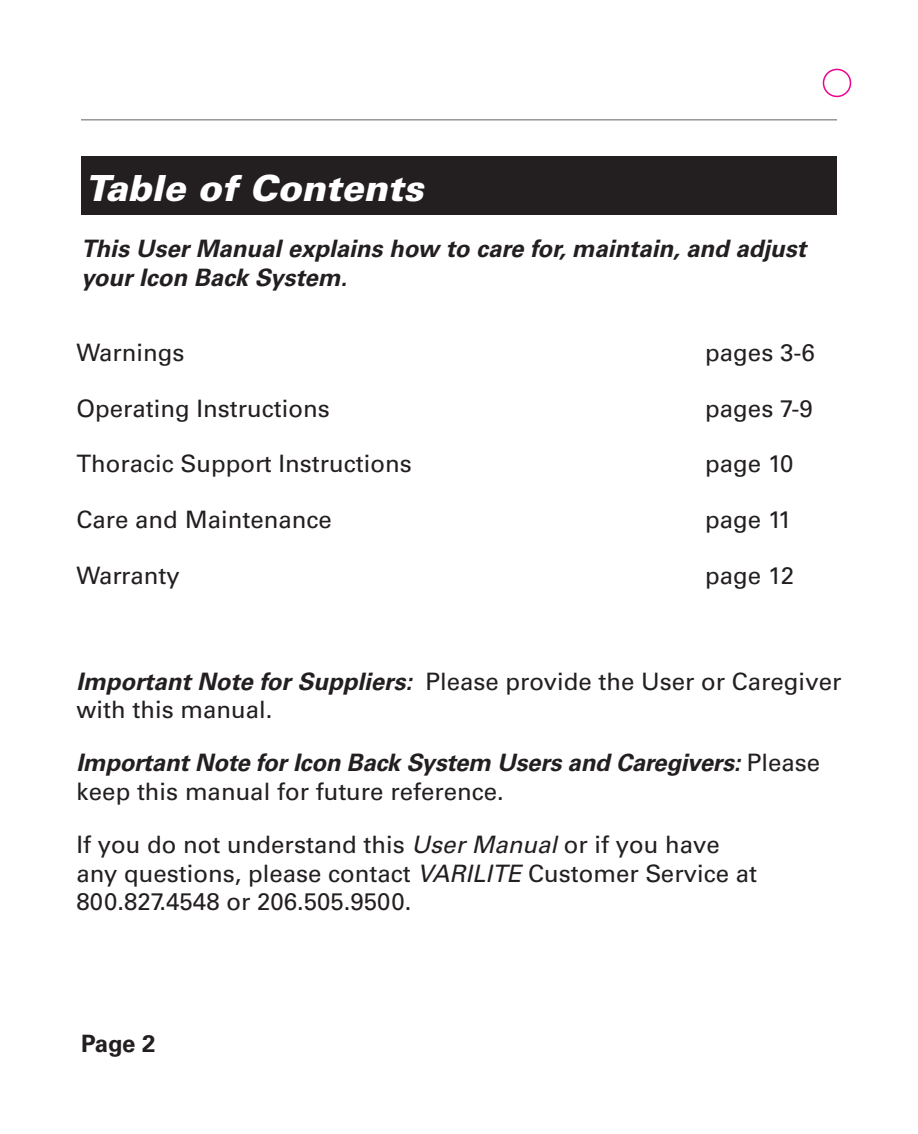
<style>
.page{position:relative;width:918px;height:1134px;background:#fff}
.page>*{position:absolute;margin:0;border:0;box-sizing:border-box;transform-origin:0 0}
.t1{font:italic 900 36px "Univers LT Std";color:#fff}
.t2{font:24px/28.8px "Univers LT Std";color:#231f20}
.t3{font:italic 700 24px/28.8px "Univers LT Std";letter-spacing:-.01em;color:#231f20}
.t4{font:700 24px "Univers LT Std";color:#231f20}
.s1{font-weight:700;font-style:italic}
.s2{font-weight:400;font-style:normal}
.s3{font-style:italic}
</style>
<div class="page">
<hr style="left:81px;top:119px;width:756px;height:2px;background:#939598">
<div style="left:81px;top:157px;width:756px;height:58px;background:#231f20"></div>
<div style="left:823px;top:69px;width:28px;height:28px;border:2px solid #ed028c;border-radius:50%"></div>
<p class="t1" style="left:86px;top:166px;width:339px">Table of Contents</p>
<p class="t3" style="left:81px;top:234px;width:727px">This User Manual explains how to care for, maintain, and adjust your Icon Back System.</p>
<p class="t2" style="left:76px;top:338px;width:110px">Warnings</p>
<p class="t2" style="left:705px;top:338px;width:111px">pages 3-6</p>
<p class="t2" style="left:76px;top:394px;width:255px">Operating Instructions</p>
<p class="t2" style="left:705px;top:394px;width:109px">pages 7-9</p>
<p class="t2" style="left:76px;top:450px;width:337px">Thoracic Support Instructions</p>
<p class="t2" style="left:705px;top:450px;width:90px">page 10</p>
<p class="t2" style="left:76px;top:506px;width:257px">Care and Maintenance</p>
<p class="t2" style="left:705px;top:506px;width:88px">page 11</p>
<p class="t2" style="left:76px;top:561px;width:105px">Warranty</p>
<p class="t2" style="left:705px;top:561px;width:91px">page 12</p>
<p class="t2" style="left:76px;top:667px;width:767px"><span class="s1">Important Note for Suppliers:</span> Please provide the User or Caregiver with this manual.</p>
<p class="t3" style="left:76px;top:749px;width:745px">Important Note for Icon Back System Users and Caregivers: <span class="s2">Please keep this manual for future reference.</span></p>
<p class="t2" style="left:76px;top:830px;width:682px">If you do not understand this <span class="s3">User Manual</span> or if you have any questions, please contact <span class="s3">VARILITE</span> Customer Service at<br>800.827.4548 or 206.505.9500.</p>
<p class="t4" style="left:81px;top:1030px;width:76px">Page 2</p>
</div>
